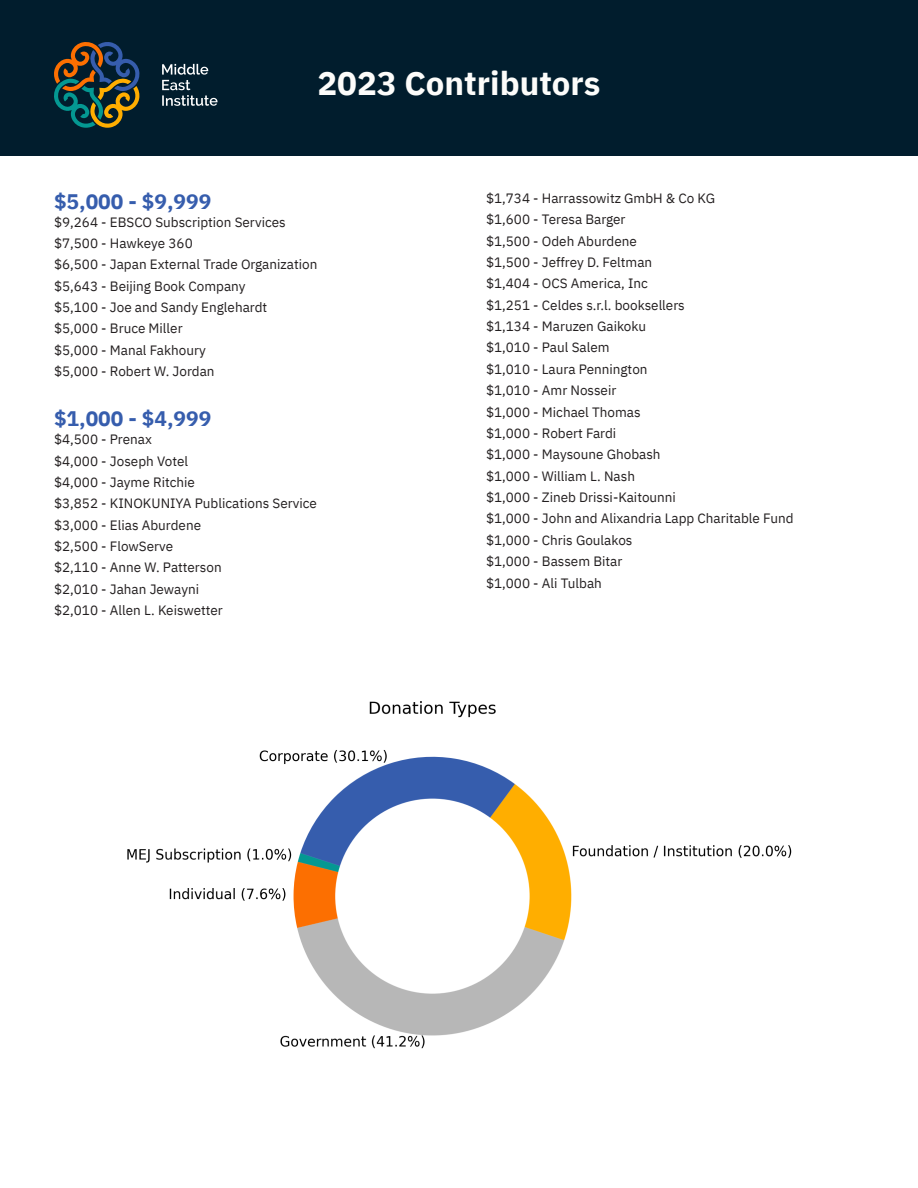
<style>
.page{position:relative;width:918px;height:1188px;background:#fff}
.page>*{position:absolute;margin:0;border:0;box-sizing:border-box;transform-origin:0 0}
.t1{font:700 33px "IBM Plex Sans";color:#fcfcfa}
.Heading{font:700 21px "IBM Plex Sans";color:#365dad}
.Item{font:13.5px "IBM Plex Sans";color:#231f20}
</style>
<div class="page">
<div style="left:0;top:0;width:918px;height:156px;background:#011d2d"></div>
<svg style="left:162px;top:64px;width:56px;height:42px"></svg>
<svg style="left:54px;top:42px;width:86px;height:86px"></svg>
<img style="left:127px;top:701px;width:665px;height:348px">
<p class="t1" style="left:318px;top:57px;width:284px">2023 Contributors</p>
<p class="Heading" style="left:54px;top:184px;width:159px">$5,000 - $9,999</p>
<p class="Item" style="left:54px;top:212px;width:233px">$9,264 - EBSCO Subscription Services</p>
<p class="Item" style="left:54px;top:233px;width:140px">$7,500 - Hawkeye 360</p>
<p class="Item" style="left:54px;top:254px;width:265px">$6,500 - Japan External Trade Organization</p>
<p class="Item" style="left:54px;top:276px;width:193px">$5,643 - Beijing Book Company</p>
<p class="Item" style="left:54px;top:297px;width:215px">$5,100 - Joe and Sandy Englehardt</p>
<p class="Item" style="left:54px;top:318px;width:130px">$5,000 - Bruce Miller</p>
<p class="Item" style="left:54px;top:340px;width:153px">$5,000 - Manal Fakhoury</p>
<p class="Item" style="left:54px;top:361px;width:162px">$5,000 - Robert W. Jordan</p>
<p class="Heading" style="left:54px;top:402px;width:159px">$1,000 - $4,999</p>
<p class="Item" style="left:54px;top:429px;width:99px">$4,500 - Prenax</p>
<p class="Item" style="left:54px;top:450px;width:136px">$4,000 - Joseph Votel</p>
<p class="Item" style="left:54px;top:472px;width:142px">$4,000 - Jayme Ritchie</p>
<p class="Item" style="left:54px;top:493px;width:265px">$3,852 - KINOKUNIYA Publications Service</p>
<p class="Item" style="left:54px;top:515px;width:149px">$3,000 - Elias Aburdene</p>
<p class="Item" style="left:54px;top:536px;width:121px">$2,500 - FlowServe</p>
<p class="Item" style="left:54px;top:557px;width:169px">$2,110 - Anne W. Patterson</p>
<p class="Item" style="left:54px;top:579px;width:147px">$2,010 - Jahan Jewayni</p>
<p class="Item" style="left:54px;top:600px;width:170px">$2,010 - Allen L. Keiswetter</p>
<p class="Item" style="left:486px;top:188px;width:231px">$1,734 - Harrassowitz GmbH &amp; Co KG</p>
<p class="Item" style="left:486px;top:209px;width:141px">$1,600 - Teresa Barger</p>
<p class="Item" style="left:486px;top:230px;width:152px">$1,500 - Odeh Aburdene</p>
<p class="Item" style="left:486px;top:252px;width:168px">$1,500 - Jeffrey D. Feltman</p>
<p class="Item" style="left:486px;top:273px;width:163px">$1,404 - OCS America, Inc</p>
<p class="Item" style="left:486px;top:295px;width:200px">$1,251 - Celdes s.r.l. booksellers</p>
<p class="Item" style="left:486px;top:316px;width:162px">$1,134 - Maruzen Gaikoku</p>
<p class="Item" style="left:486px;top:337px;width:125px">$1,010 - Paul Salem</p>
<p class="Item" style="left:486px;top:359px;width:163px">$1,010 - Laura Pennington</p>
<p class="Item" style="left:486px;top:380px;width:132px">$1,010 - Amr Nosseir</p>
<p class="Item" style="left:486px;top:401px;width:156px">$1,000 - Michael Thomas</p>
<p class="Item" style="left:486px;top:423px;width:132px">$1,000 - Robert Fardi</p>
<p class="Item" style="left:486px;top:444px;width:176px">$1,000 - Maysoune Ghobash</p>
<p class="Item" style="left:486px;top:466px;width:151px">$1,000 - William L. Nash</p>
<p class="Item" style="left:486px;top:487px;width:191px">$1,000 - Zineb Drissi-Kaitounni</p>
<p class="Item" style="left:486px;top:508px;width:309px">$1,000 - John and Alixandria Lapp Charitable Fund</p>
<p class="Item" style="left:486px;top:530px;width:148px">$1,000 - Chris Goulakos</p>
<p class="Item" style="left:486px;top:551px;width:138px">$1,000 - Bassem Bitar</p>
<p class="Item" style="left:486px;top:572px;width:117px">$1,000 - Ali Tulbah</p>
</div>
